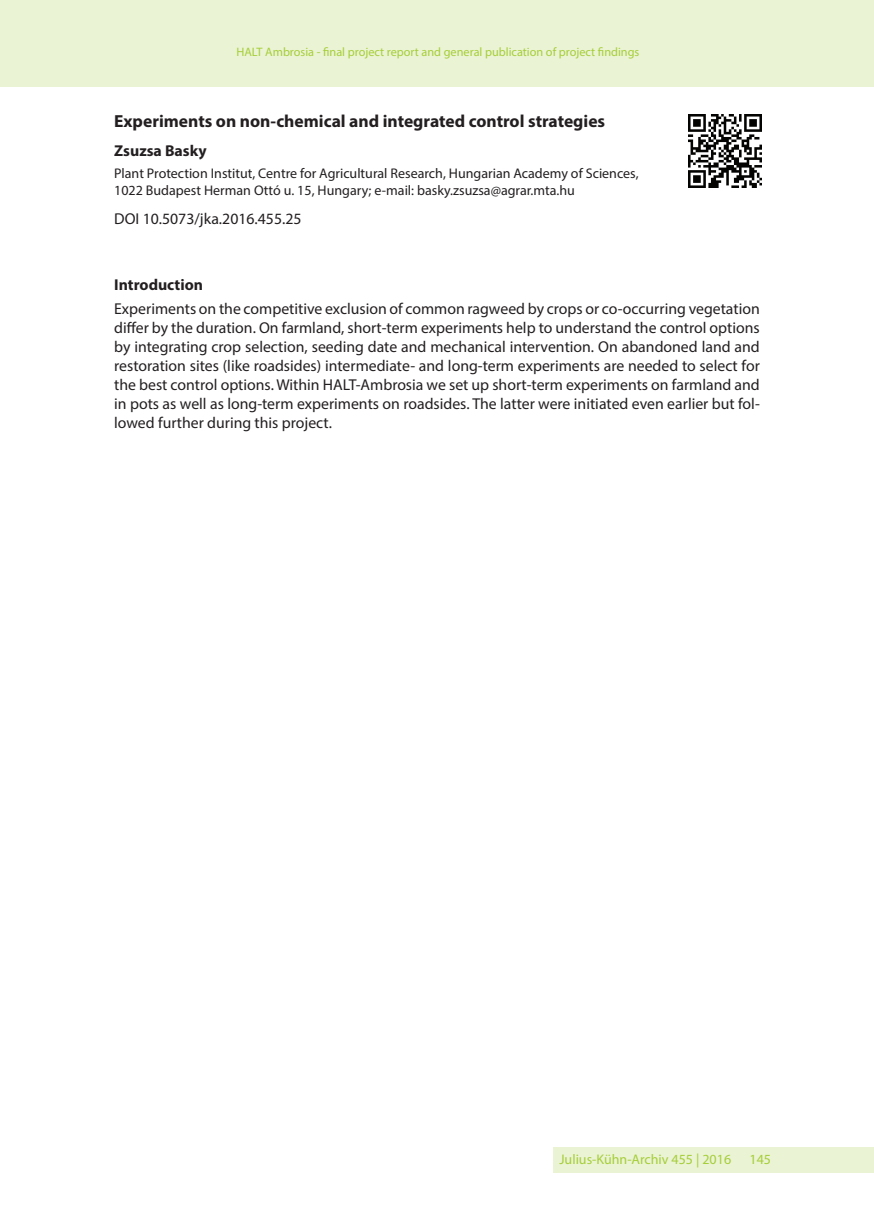
<style>
.page{position:relative;width:874px;height:1221px;background:#fff}
.page>*{position:absolute;margin:0;border:0;box-sizing:border-box;transform-origin:0 0}
.t1{font:700 17.5px "Myriad Pro";color:#231f20}
.t2{font:15.75px/18.9px "Myriad Pro";color:#231f20}
.t3{font:700 15.75px "Myriad Pro";color:#231f20}
.t4{font:14px/16.8px "Myriad Pro";color:#231f20}
.t5{font:14px "Myriad Pro";color:#a6ce39}
.t6{font:12.25px "Myriad Pro";color:#a6ce39}
.s1{font-weight:700}
</style>
<div class="page">
<div style="left:0;top:0;width:14px;height:87px;background:#eaf3d4"></div>
<div style="left:15px;top:0;width:858px;height:87px;background:#eaf3d4"></div>
<div style="left:553px;top:1147px;width:320px;height:25px;background:#eaf3d4"></div>
<img style="left:688px;top:114px;width:73px;height:73px">
<p class="t6" style="left:236px;top:44px;width:404px">HALT Ambrosia - final project report and general publication of project findings</p>
<p class="t1" style="left:114px;top:110px;width:492px">Experiments on non-chemical and integrated control strategies</p>
<p class="t3" style="left:114px;top:141px;width:94px">Zsuzsa Basky</p>
<p class="t4" style="left:114px;top:165px;width:525px">Plant Protection Institut, Centre for Agricultural Research, Hungarian Academy of Sciences,<br>1022 Budapest Herman Ottó u. 15, Hungary; e-mail: basky.zsuzsa@agrar.mta.hu</p>
<p class="t2" style="left:114px;top:209px;width:189px">DOI 10.5073/jka.2016.455.25</p>
<p class="t2" style="left:114px;top:273px;width:646px;line-height:24px"><span class="s1">Introduction<br></span>Experiments on the competitive exclusion of common ragweed by crops or co-occurring vegetation</p>
<p class="t2" style="left:114px;top:318px;width:646px;text-align:justify">differ by the duration. On farmland, short-term experiments help to understand the control options by integrating crop selection, seeding date and mechanical intervention. On abandoned land and restoration sites (like roadsides) intermediate- and long-term experiments are needed to select for the best control options. Within HALT-Ambrosia we set up short-term experiments on farmland and in pots as well as long-term experiments on roadsides. The latter were initiated even earlier but fol&shy;lowed further during this project.</p>
<p class="t5" style="left:559px;top:1151px;width:173px">Julius-Kühn-Archiv 455 | 2016</p>
<p class="t5" style="left:749px;top:1150px;width:23px">145</p>
</div>
